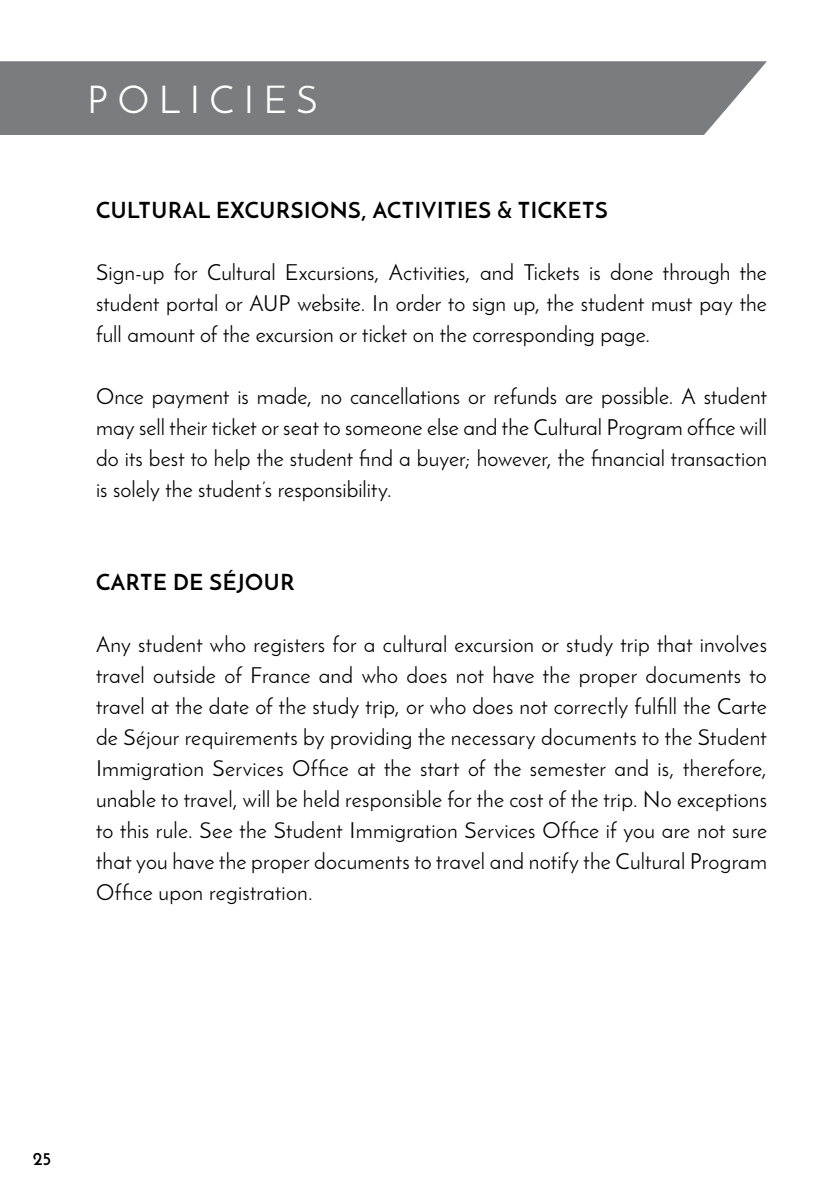
<style>
.page{position:relative;width:840px;height:1191px;background:#fff}
.page>*{position:absolute;margin:0;border:0;box-sizing:border-box;transform-origin:0 0}
.t1{font:38px "Josefin Sans";letter-spacing:.25em;color:#fff}
.t2{font:22px/31px "Josefin Sans";letter-spacing:.005em;color:#000;text-align:justify}
.t3{font:700 22px "Josefin Sans";letter-spacing:.03em;color:#000}
.t4{font:700 18px "Josefin Sans";color:#000}
</style>
<div class="page">
<div style="left:0;top:61px;width:766px;height:74px;background:#7b7c7f"></div>
<h1 class="t1" style="left:87px;top:76px;width:231px">POLICIES</h1>
<p class="t3" style="left:96px;top:197px;width:513px">CULTURAL EXCURSIONS, ACTIVITIES &amp; TICKETS</p>
<p class="t2" style="left:96px;top:257px;width:672px">Sign-up for Cultural Excursions, Activities, and Tickets is done through the student portal or AUP website. In order to sign up, the student must pay the full amount of the excursion or ticket on the corresponding page.</p>
<p class="t2" style="left:96px;top:381px;width:672px">Once payment is made, no cancellations or refunds are possible. A student may sell their ticket or seat to someone else and the Cultural Program office will do its best to help the student find a buyer; however, the financial transaction is solely the student’s responsibility.</p>
<p class="t3" style="left:96px;top:569px;width:200px">CARTE DE SÉJOUR</p>
<p class="t2" style="left:96px;top:629px;width:672px">Any student who registers for a cultural excursion or study trip that involves travel outside of France and who does not have the proper documents to travel at the date of the study trip, or who does not correctly fulfill the Carte de Séjour requirements by providing the necessary documents to the Student Immigration Services Office at the start of the semester and is, therefore, unable to travel, will be held responsible for the cost of the trip. No exceptions to this rule. See the Student Immigration Services Office if you are not sure that you have the proper documents to travel and notify the Cultural Program Office upon registration.</p>
<p class="t4" style="left:33px;top:1147px;width:20px">25</p>
</div>
